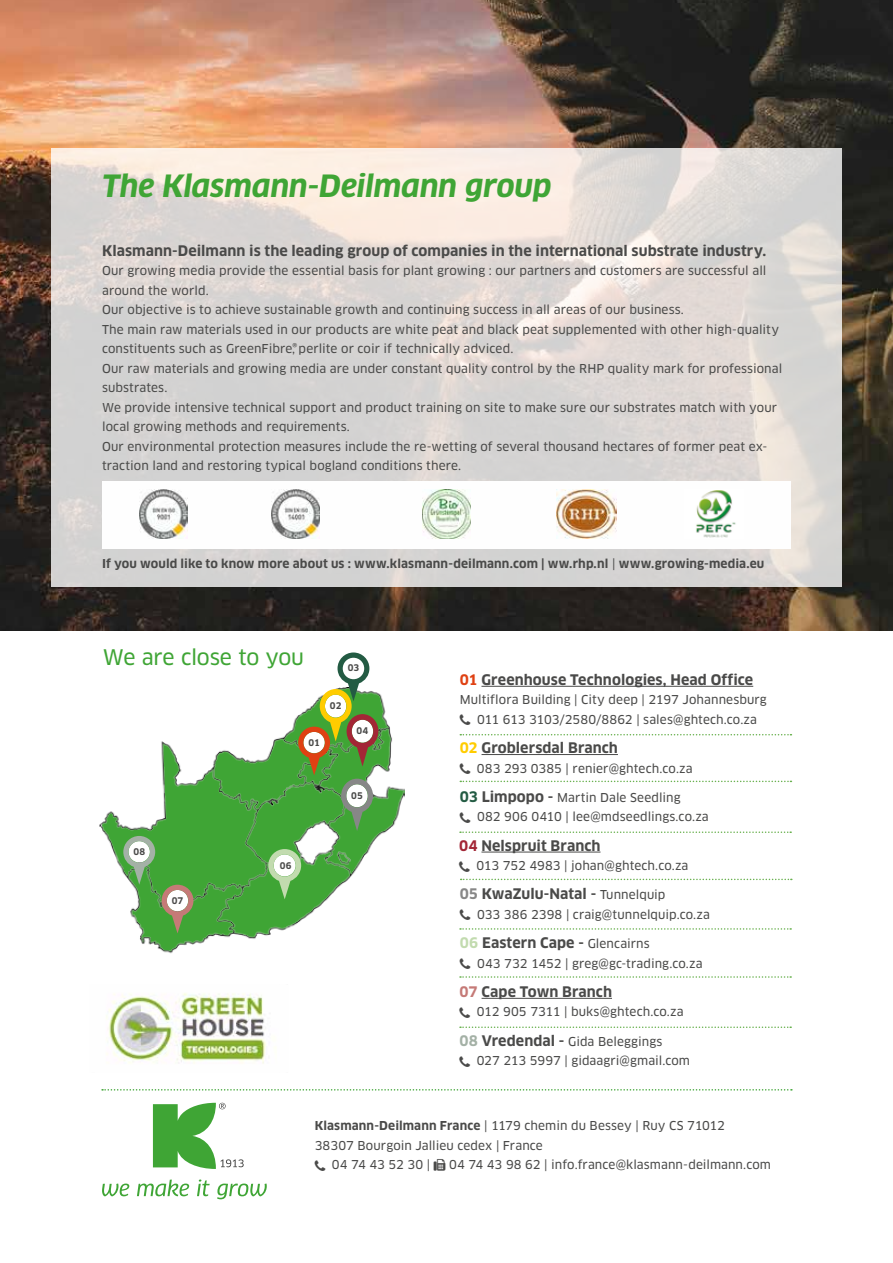
<style>
.page{position:relative;width:893px;height:1263px;background:#fff}
.page>*{position:absolute;margin:0;border:0;box-sizing:border-box;transform-origin:0 0}
.t1{font:italic 700 30px "Clan OT";letter-spacing:-.005em;color:#3fa535}
.t2{font:21px "Clan OT News";letter-spacing:-.015em;color:#3fa535}
.t3{font:700 14.25px "Clan OT";letter-spacing:.005em;color:#4a4a49}
.t4{font:12px/19.5px "Clan OT News";letter-spacing:.005em;color:#4a4a49}
.t5{font:700 12px "Clan OT";letter-spacing:.01em;color:#4a4a49}
.t6{font:700 9px "Clan OT";letter-spacing:.015em;color:#4a4a49}
.s1{font-family:"Clan OT News";font-weight:400}
.s2{color:#df4113}
.s3{color:#fc0}
.s4{font-family:"Clan OT";font-weight:700;font-size:14.25px;color:#235b43}
.s5{font-family:"Clan OT";font-weight:700;font-size:14.25px}
.s6{color:#a32636}
.s7{color:#878787}
.s8{font-family:"Clan OT News";font-weight:400;font-size:12px}
.s9{color:#c2dbaf}
.s10{color:#c57a77}
.s11{font-family:"Clan OT";font-weight:700;font-size:14.25px;color:#a4b1a6}
.s12{font-family:"Clan OT";font-weight:700}
</style>
<div class="page">
<img style="left:0;top:0;width:893px;height:630px">
<svg style="left:102px;top:1089px;width:690px;height:1px"></svg>
<svg style="left:51px;top:149px;width:791px;height:438px;background:#ddd8d5"></svg>
<svg style="left:102px;top:1179px;width:165px;height:20px"></svg>
<svg style="left:153px;top:1103px;width:91px;height:66px"></svg>
<img style="left:100px;top:693px;width:305px;height:261px">
<svg style="left:268px;top:849px;width:33px;height:50px"></svg>
<svg style="left:162px;top:885px;width:31px;height:48px"></svg>
<svg style="left:298px;top:652px;width:80px;height:179px"></svg>
<svg style="left:123px;top:836px;width:32px;height:49px"></svg>
<img style="left:106px;top:993px;width:160px;height:71px">
<hr style="left:481px;top:686px;width:272px;height:1px;background:#4a4a49">
<hr style="left:482px;top:754px;width:136px;height:1px;background:#4a4a49">
<hr style="left:482px;top:998px;width:130px;height:1px;background:#4a4a49">
<hr style="left:481px;top:851px;width:119px;height:1px;background:#4a4a49">
<svg style="left:460px;top:734px;width:331px;height:1px"></svg>
<svg style="left:460px;top:831px;width:331px;height:2px"></svg>
<svg style="left:460px;top:928px;width:331px;height:2px"></svg>
<svg style="left:460px;top:781px;width:331px;height:1px"></svg>
<svg style="left:461px;top:879px;width:331px;height:1px"></svg>
<svg style="left:460px;top:976px;width:331px;height:2px"></svg>
<svg style="left:460px;top:1026px;width:331px;height:2px"></svg>
<img style="left:102px;top:481px;width:689px;height:67px">
<img style="left:272px;top:490px;width:48px;height:49px">
<img style="left:422px;top:490px;width:48px;height:48px">
<img style="left:139px;top:490px;width:48px;height:49px">
<img style="left:556px;top:490px;width:60px;height:49px">
<img style="left:685px;top:490px;width:59px;height:49px">
<h1 class="t1" style="left:102px;top:169px;width:451px">The Klasmann-Deilmann group</h1>
<p class="t3" style="left:102px;top:242px;width:666px">Klasmann-Deilmann is the leading group of companies in the international substrate industry.</p>
<p class="t4" style="left:102px;top:261px;width:682px">Our growing media provide the essential basis for plant growing : our partners and customers are successful all around the world.<br>Our objective is to achieve sustainable growth and continuing success in all areas of our business.<br>The main raw materials used in our products are white peat and black peat supplemented with other high-quality constituents such as GreenFibre®, perlite or coir if technically adviced.<br>Our raw materials and growing media are under constant quality control by the RHP quality mark for professional substrates.<br>We provide intensive technical support and product training on site to make sure our substrates match with your local growing methods and requirements.<br>Our environmental protection measures include the re-wetting of several thousand hectares of former peat ex&shy;traction land and restoring typical bogland conditions there.</p>
<p class="t5" style="left:102px;top:556px;width:664px">If you would like to know more about us : www.klasmann-deilmann.com | ww.rhp.nl <span class="s1">|</span> www.growing-media.eu</p>
<h2 class="t2" style="left:103px;top:645px;width:203px">We are close to you</h2>
<p class="t6" style="left:348px;top:662px;width:13px">03</p>
<p class="t6" style="left:330px;top:701px;width:13px">02</p>
<p class="t6" style="left:308px;top:737px;width:13px">01</p>
<p class="t6" style="left:357px;top:726px;width:13px">04</p>
<p class="t6" style="left:351px;top:790px;width:13px">05</p>
<p class="t6" style="left:133px;top:847px;width:13px">08</p>
<p class="t6" style="left:172px;top:895px;width:13px">07</p>
<p class="t6" style="left:280px;top:861px;width:13px">06</p>
<p class="t3" style="left:460px;top:671px;width:295px"><span class="s2">01</span> Greenhouse Technologies, Head Office</p>
<p class="t4" style="left:477px;top:690px;width:291px;text-indent:-17px">Multiflora Building | City deep | 2197 Johannesburg<br>011 613 3103/2580/8862 | sales@ghtech.co.za</p>
<p class="t3" style="left:460px;top:740px;width:160px"><span class="s3">02</span> Groblersdal Branch</p>
<p class="t4" style="left:477px;top:758px;width:217px">083 293 0385 | renier@ghtech.co.za</p>
<p class="t4" style="left:477px;top:788px;width:233px;text-indent:-17px"><span class="s4">03</span> <span class="s5">Limpopo -</span> Martin Dale Seedling<br>082 906 0410 | lee@mdseedlings.co.za</p>
<p class="t3" style="left:459px;top:837px;width:143px"><span class="s6">04</span> Nelspruit Branch</p>
<p class="t4" style="left:476px;top:856px;width:214px">013 752 4983 | johan@ghtech.co.za</p>
<p class="t3" style="left:460px;top:886px;width:207px"><span class="s7">05</span> KwaZulu-Natal - <span class="s8">Tunnelquip</span></p>
<p class="t4" style="left:477px;top:905px;width:234px">033 386 2398 | craig@tunnelquip.co.za</p>
<p class="t3" style="left:460px;top:935px;width:191px"><span class="s9">06</span> Eastern Cape - <span class="s8">Glencairns</span></p>
<p class="t4" style="left:477px;top:953px;width:227px">043 732 1452 | greg@gc-trading.co.za</p>
<p class="t3" style="left:459px;top:983px;width:154px"><span class="s10">07</span> Cape Town Branch</p>
<p class="t4" style="left:477px;top:1002px;width:208px">012 905 7311 | buks@ghtech.co.za</p>
<p class="t4" style="left:477px;top:1031px;width:215px;text-indent:-17px"><span class="s11">08</span> <span class="s5">Vredendal -</span> Gida Beleggings<br>027 213 5997 | gidaagri@gmail.com</p>
<p class="t4" style="left:315px;top:1116px;width:412px"><span class="s12">Klasmann-Deilmann France</span> | 1179 chemin du Bessey | Ruy CS 71012</p>
<p class="t4" style="left:315px;top:1135px;width:230px">38307 Bourgoin Jallieu cedex | France</p>
<p class="t4" style="left:332px;top:1155px;width:100px">04 74 43 52 30 |</p>
<p class="t4" style="left:449px;top:1155px;width:323px">04 74 43 98 62 | info.france@klasmann-deilmann.com</p>
</div>
